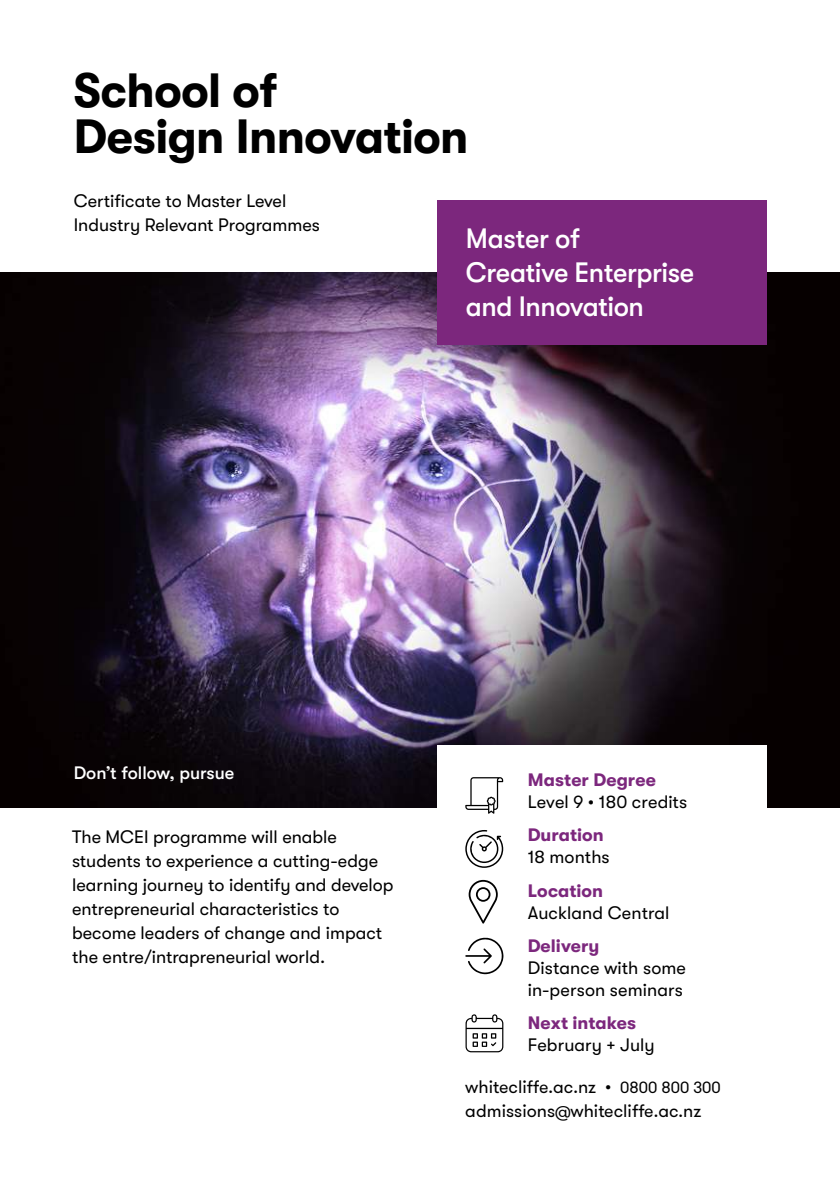
<style>
.page{position:relative;width:840px;height:1191px;background:#fff}
.page>*{position:absolute;margin:0;border:0;box-sizing:border-box;transform-origin:0 0}
.t1{font:700 48px/46px "GT Walsheim Pro";letter-spacing:-.01em;color:#000}
.t2{font:500 28px/34px "GT Walsheim Pro";letter-spacing:-.015em;color:#fff}
.t3{font:18px/24px "GT Walsheim Pro";color:#000}
.t4{font:18px/24px "GT Walsheim";color:#000}
.t5{font:700 18px "GT Walsheim Pro";letter-spacing:.005em;color:#7c277d}
.t6{font:500 18px "GT Walsheim Pro";color:#fff}
.s1{font-size:16px}
</style>
<div class="page">
<img style="left:0;top:272px;width:839px;height:535px">
<div style="left:437px;top:200px;width:329px;height:144px;background:#7c277d"></div>
<div style="left:436px;top:745px;width:329px;height:334px;background:#fff"></div>
<svg style="left:465px;top:777px;width:38px;height:36px"></svg>
<svg style="left:465px;top:830px;width:38px;height:38px"></svg>
<svg style="left:468px;top:880px;width:29px;height:43px"></svg>
<svg style="left:465px;top:937px;width:38px;height:37px"></svg>
<svg style="left:465px;top:1014px;width:38px;height:38px"></svg>
<h1 class="t1" style="left:74px;top:72px;width:396px">School of<br>Design Innovation</h1>
<p class="t3" style="left:74px;top:189px;width:248px">Certificate to Master Level<br>Industry Relevant Programmes</p>
<h2 class="t2" style="left:465px;top:224px;width:230px">Master of<br>Creative Enterprise and Innovation</h2>
<p class="t6" style="left:74px;top:766px;width:162px">Don’t follow, pursue</p>
<p class="t3" style="left:72px;top:825px;width:323px">The MCEI programme will enable students to experience a cutting-edge learning journey to identify and develop entrepreneurial characteristics to become leaders of change and impact the entre/intrapreneurial world.</p>
<p class="t5" style="left:527px;top:773px;width:130px">Master Degree</p>
<p class="t3" style="left:527px;top:790px;width:161px">Level 9 • 180 credits</p>
<p class="t5" style="left:527px;top:828px;width:78px">Duration</p>
<p class="t3" style="left:527px;top:845px;width:83px">18 months</p>
<p class="t5" style="left:527px;top:883px;width:77px">Location</p>
<p class="t3" style="left:527px;top:900px;width:143px">Auckland Central</p>
<p class="t5" style="left:527px;top:939px;width:73px">Delivery</p>
<p class="t3" style="left:527px;top:957px;width:160px;line-height:22px">Distance with some in-person seminars</p>
<p class="t5" style="left:527px;top:1016px;width:110px">Next intakes</p>
<p class="t3" style="left:527px;top:1033px;width:128px">February + July</p>
<p class="t4" style="left:465px;top:1075px;width:257px">whitecliffe.ac.nz • <span class="s1">0800 800 300 </span>admissions@whitecliffe.ac.nz</p>
</div>
